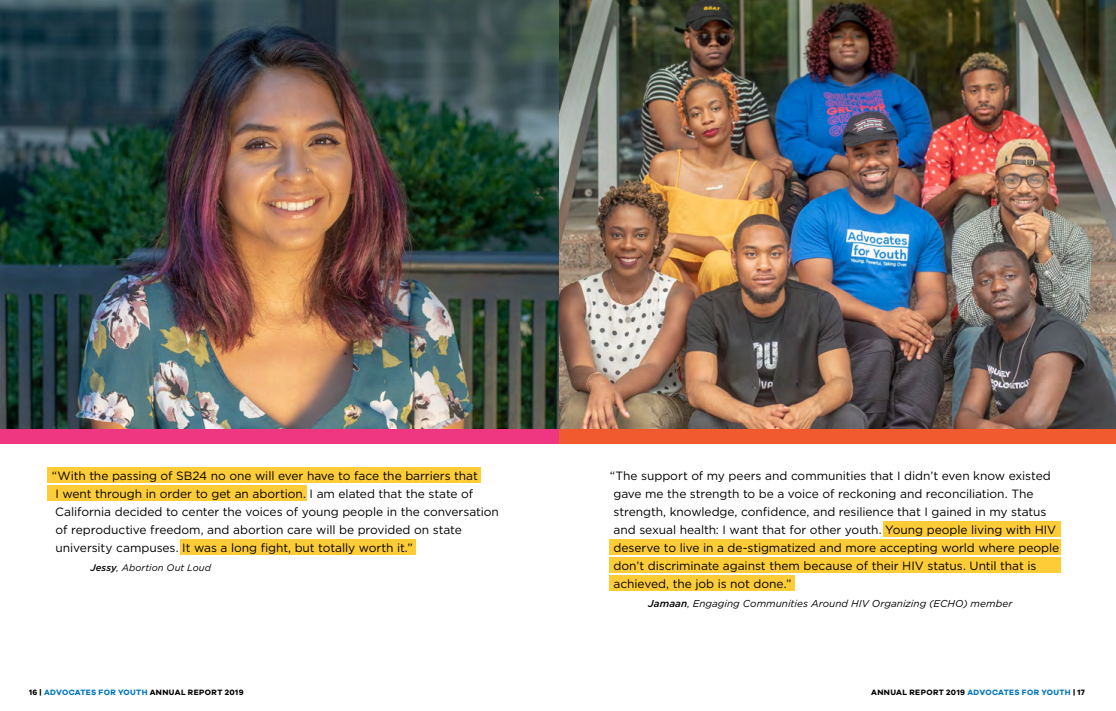
<style>
.page{position:relative;width:1116px;height:711px;background:#fff}
.page>*{position:absolute;margin:0;border:0;box-sizing:border-box;transform-origin:0 0}
.t1{font:12px/18px "Gotham";letter-spacing:-.005em;color:#000}
.t2{font:italic 10px "Gotham";letter-spacing:.005em;color:#000}
.t3{font:italic 9.5px "Gotham";letter-spacing:.005em;color:#000}
.t4{font:700 8px "Galano Grotesque Alt";letter-spacing:.045em;color:#000}
.s1{font-weight:500}
.s2{color:#0076c0}
</style>
<div class="page">
<img style="left:0;top:0;width:1116px;height:429px">
<div style="left:557px;top:429px;width:559px;height:15px;background:#f15a2e"></div>
<div style="left:0;top:429px;width:558px;height:15px;background:#ee3780"></div>
<div style="left:47px;top:468px;width:434px;height:15px;background:#fdcc36"></div>
<div style="left:47px;top:486px;width:260px;height:15px;background:#fdcc36"></div>
<div style="left:181px;top:540px;width:235px;height:15px;background:#fdcc36"></div>
<div style="left:883px;top:522px;width:178px;height:15px;background:#fdcc36"></div>
<div style="left:609px;top:540px;width:452px;height:15px;background:#fdcc36"></div>
<div style="left:609px;top:558px;width:452px;height:15px;background:#fdcc36"></div>
<div style="left:609px;top:576px;width:186px;height:15px;background:#fdcc36"></div>
<p class="t1" style="left:52px;top:466px;width:448px">“With the passing of SB24 no one will ever have to face the barriers that<br>I went through in order to get an abortion. I am elated that the state of California decided to center the voices of young people in the conversation of reproductive freedom, and abortion care will be provided on state university campuses. It was a long fight, but totally worth it.”</p>
<p class="t3" style="left:90px;top:561px;width:122px"><span class="s1">Jessy</span>, Abortion Out Loud</p>
<p class="t1" style="left:610px;top:466px;width:451px">“The support of my peers and communities that I didn’t even know existed gave me the strength to be a voice of reckoning and reconciliation. The strength, knowledge, confidence, and resilience that I gained in my status and sexual health: I want that for other youth. Young people living with HIV deserve to live in a de-stigmatized and more accepting world where people don’t discriminate against them because of their HIV status. Until that is achieved, the job is not done.”</p>
<p class="t2" style="left:648px;top:597px;width:366px"><span class="s1">Jamaan</span>, Engaging Communities Around HIV Organizing (ECHO) member</p>
<p class="t4" style="left:29px;top:687px;width:216px">16 | <span class="s2">ADVOCATES FOR YOUTH</span> ANNUAL REPORT 2019</p>
<p class="t4" style="left:871px;top:687px;width:215px">ANNUAL REPORT 2019 <span class="s2">ADVOCATES FOR YOUTH</span> | 17</p>
</div>
